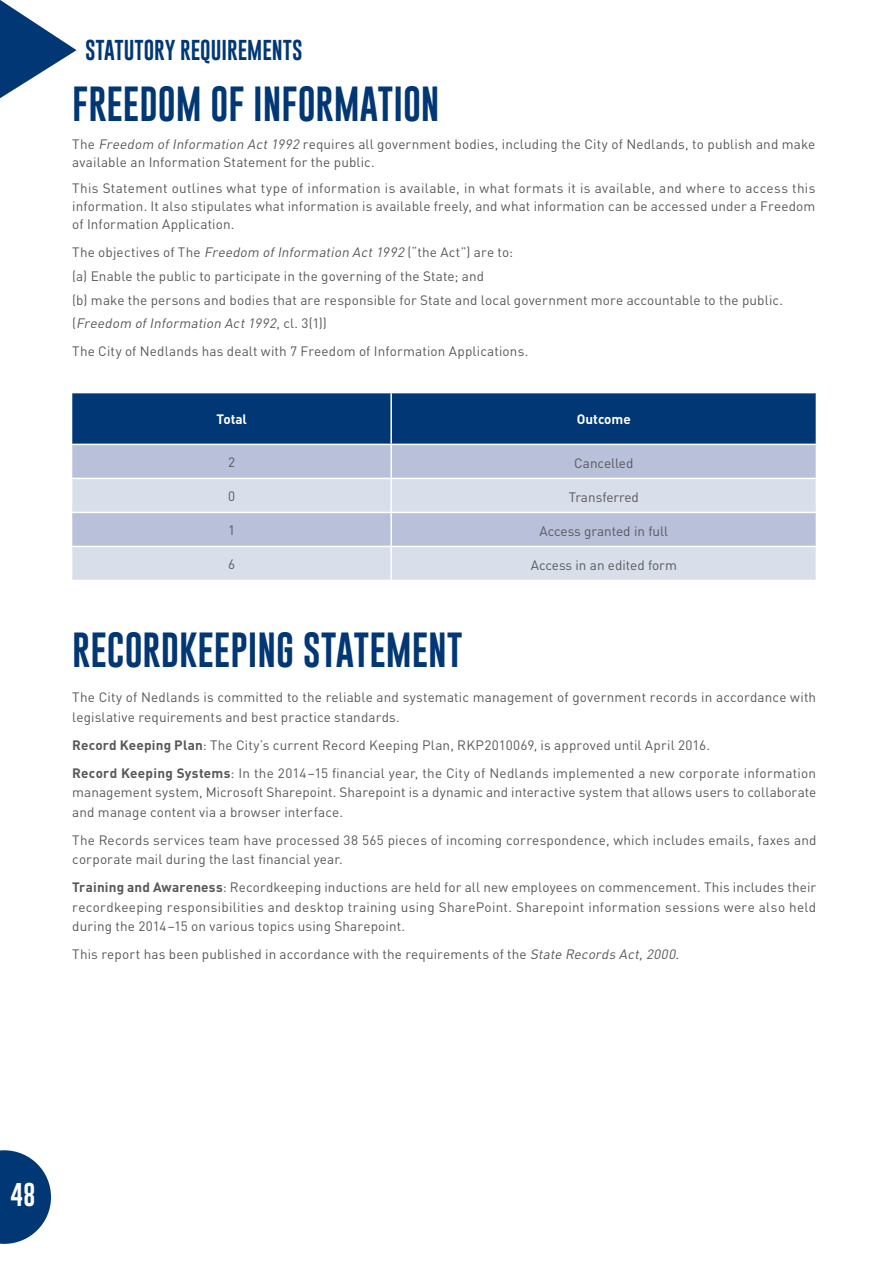
<style>
.page{position:relative;width:893px;height:1263px;background:#fff}
.page>*{position:absolute;margin:0;border:0;box-sizing:border-box;transform-origin:0 0}
.t1{font:36px "Gobold";color:#013775}
.t2{font:24px "Gobold";color:#fff}
.t3{font:21px "Gobold";color:#013775}
.t4{font:13.5px/19.5px "DIN";letter-spacing:.01em;color:#57585a}
.t5{font:700 13.5px "DIN";color:#fff}
.s1{font-style:italic}
.s2{font-weight:700}
</style>
<div class="page">
<svg style="left:0;top:1150px;width:51px;height:94px"></svg>
<div style="left:72px;top:393px;width:744px;height:51px;background:#013775"></div>
<div style="left:72px;top:445px;width:744px;height:33px;background:#b9c0d9"></div>
<svg style="left:72px;top:479px;width:744px;height:101px;background:#cfd4e5"></svg>
<hr style="left:390px;top:393px;width:2px;height:51px;background:#fff">
<hr style="left:391px;top:512px;width:426px;height:1px;background:#fff">
<hr style="left:390px;top:479px;width:2px;height:33px;background:#fff">
<hr style="left:391px;top:546px;width:426px;height:1px;background:#fff">
<hr style="left:390px;top:547px;width:2px;height:33px;background:#fff">
<hr style="left:72px;top:512px;width:319px;height:1px;background:#fff">
<hr style="left:72px;top:546px;width:319px;height:1px;background:#fff">
<hr style="left:390px;top:445px;width:2px;height:33px;background:#fff">
<hr style="left:390px;top:513px;width:2px;height:33px;background:#fff">
<svg style="left:0;top:0;width:77px;height:98px"></svg>
<h3 class="t3" style="left:85px;top:37px;width:219px">STATUTORY REQUIREMENTS</h3>
<h1 class="t1" style="left:72px;top:81px;width:369px">FREEDOM OF INFORMATION</h1>
<p class="t4" style="left:72px;top:135px;width:745px;line-height:18px">The <span class="s1">Freedom ofInformation Act1992</span> requires all government bodies, including the City of Nedlands, to publish and make available an Information Statement for the public.</p>
<p class="t4" style="left:72px;top:179px;width:745px;line-height:18px;text-align:justify">This Statement outlines what type of information is available, in what formats it is available, and where to access this information. It also stipulates what information is available freely, and what information can be accessed under a Freedom of Information Application.</p>
<p class="t4" style="left:72px;top:240px;width:712px;line-height:23.7px">The objectives of The <span class="s1">Freedom ofInformation Act1992</span> (“the Act”) are to:<br>(a) Enable the public to participate in the governing of the State; and<br>(b) make the persons and bodies that are responsible for State and local government more accountable to the public. ( <span class="s1">Freedom ofInformation Act1992</span>, c l . 3 (1) )</p>
<p class="t4" style="left:72px;top:342px;width:458px">The City of Nedlands has dealt with 7 Freedom of Information Applications.</p>
<p class="t5" style="left:217px;top:410px;width:32px">Total</p>
<p class="t5" style="left:577px;top:410px;width:55px">Outcome</p>
<p class="t4" style="left:228px;top:452px;width:9px">2</p>
<p class="t4" style="left:574px;top:453px;width:61px">Cancelled</p>
<p class="t4" style="left:228px;top:486px;width:9px">0</p>
<p class="t4" style="left:569px;top:487px;width:72px">Transferred</p>
<p class="t4" style="left:228px;top:520px;width:9px">1</p>
<p class="t4" style="left:539px;top:521px;width:130px">Access granted in full</p>
<p class="t4" style="left:228px;top:554px;width:9px">6</p>
<p class="t4" style="left:531px;top:555px;width:148px">Access in an edited form</p>
<h1 class="t1" style="left:72px;top:627px;width:392px">RECORDKEEPING STATEMENT</h1>
<p class="t4" style="left:72px;top:688px;width:745px">The City of Nedlands is committed to the reliable and systematic management of government records in accordance with legislative requirements and best practice standards.</p>
<p class="t4" style="left:72px;top:731px;width:745px;line-height:28px"><span class="s2">Record Keeping Plan</span>: The City’s current Record Keeping Plan, RKP2010069, is approved until April 2016.<br><span class="s2">Record Keeping Systems</span>: In the 2014–15 financial year, the City of Nedlands implemented a new corporate information</p>
<p class="t4" style="left:72px;top:783px;width:746px">management system, Microsoft Sharepoint. Sharepoint is a dynamic and interactive system that allows users to collaborate and manage content via a browser interface.</p>
<p class="t4" style="left:72px;top:830px;width:746px">The Records services team have processed 38 565 pieces of incoming correspondence, which includes emails, faxes and corporate mail during the last financial year.</p>
<p class="t4" style="left:72px;top:878px;width:745px;text-align:justify"><span class="s2">Training and Awareness</span>: Recordkeeping inductions are held for all new employees on commencement. This includes their recordkeeping responsibilities and desktop training using SharePoint. Sharepoint information sessions were also held during the 2014–15 on various topics using Sharepoint.</p>
<p class="t4" style="left:72px;top:945px;width:608px">This report has been published in accordance with the requirements of the <span class="s1">State Records Act,2000</span>.</p>
<h2 class="t2" style="left:11px;top:1179px;width:26px">48</h2>
</div>
